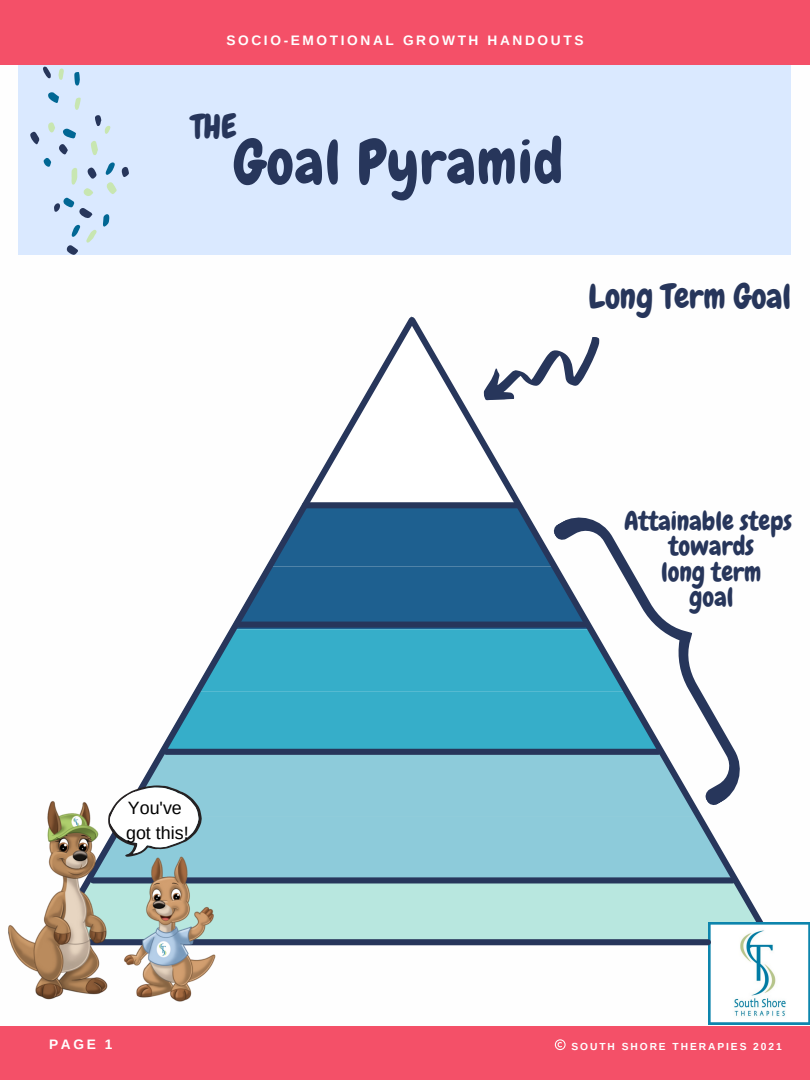
<style>
.page{position:relative;width:810px;height:1080px;background:#fff}
.page>*{position:absolute;margin:0;border:0;box-sizing:border-box;transform-origin:0 0}
.t1{font:60.88px "Chewy";letter-spacing:.02em;color:#27365b}
.t2{font:33.94px "Chewy";color:#27365b}
.t3{font:33.31px "Chewy";color:#27365b}
.t4{font:26.25px "Chewy";color:#27365b}
.t5{font:17.88px "Arimo";color:#000}
.t6{font:700 13.75px "Arimo";letter-spacing:.19em;color:#fff}
.t7{font:700 10.25px "Arimo";letter-spacing:.19em;color:#fff}
</style>
<div class="page">
<div style="left:18px;top:56px;width:773px;height:199px;background:#dae9ff"></div>
<div style="left:0;top:0;width:810px;height:65px;background:#f45068"></div>
<div style="left:0;top:1026px;width:810px;height:54px;background:#f45068"></div>
<svg style="left:74px;top:72px;width:6px;height:14px"></svg>
<svg style="left:43px;top:66px;width:8px;height:12px"></svg>
<svg style="left:59px;top:68px;width:5px;height:12px"></svg>
<svg style="left:30px;top:92px;width:99px;height:163px"></svg>
<svg style="left:555px;top:1039px;width:11px;height:11px"></svg>
<svg style="left:186px;top:327px;width:218px;height:610px"></svg>
<svg style="left:404px;top:316px;width:359px;height:623px"></svg>
<img style="left:708px;top:922px;width:102px;height:103px">
<div style="left:239px;top:622px;width:346px;height:6px;background:#27365b"></div>
<div style="left:166px;top:749px;width:492px;height:6px;background:#27365b"></div>
<div style="left:93px;top:877px;width:639px;height:6px;background:#27365b"></div>
<div style="left:69px;top:939px;width:639px;height:6px;background:#27365b"></div>
<img style="left:8px;top:704px;width:306px;height:298px">
<p class="t6" style="left:226px;top:33px;width:359px">SOCIO-EMOTIONAL GROWTH HANDOUTS</p>
<p class="t3" style="left:191px;top:105px;width:47px">THE</p>
<p class="t1" style="left:234px;top:124px;width:331px">Goal Pyramid</p>
<p class="t2" style="left:588px;top:274px;width:204px">Long Term Goal</p>
<p class="t5" style="left:128px;top:798px;width:56px">You've</p>
<p class="t5" style="left:126px;top:823px;width:64px">got this!</p>
<p class="t4" style="left:624px;top:504px;width:169px">Attainable steps</p>
<p class="t4" style="left:669px;top:529px;width:87px">towards</p>
<p class="t4" style="left:661px;top:555px;width:102px">long term</p>
<p class="t4" style="left:689px;top:580px;width:46px">goal</p>
<p class="t6" style="left:49px;top:1036px;width:65px">PAGE 1</p>
<p class="t7" style="left:571px;top:1040px;width:212px">SOUTH SHORE THERAPIES 2021</p>
</div>
